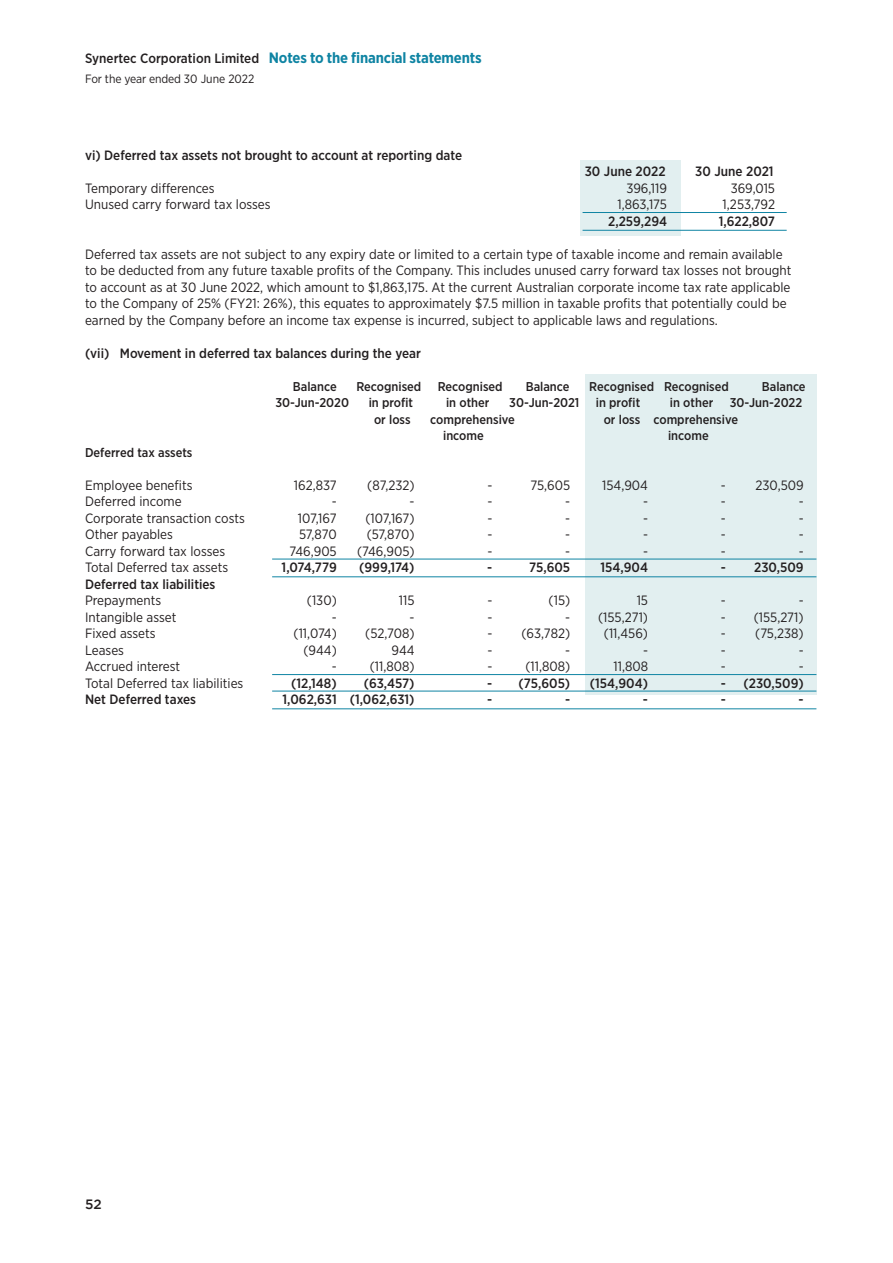
<style>
.page{position:relative;width:893px;height:1263px;background:#fff}
.page>*{position:absolute;margin:0;border:0;box-sizing:border-box;transform-origin:0 0}
.t1{font:700 15px "Gotham Narrow";letter-spacing:-.01em;color:#0f84a3}
.t2{font:13.5px/16.5px "Gotham Narrow";color:#231f20}
.t3{font:500 13.5px "Gotham Narrow";color:#231f20}
.t4{font:500 13.5px "Gotham";color:#231f20}
.t5{font:500 12.75px "Gotham Narrow";color:#231f20}
.t6{font:12px "Gotham Narrow";letter-spacing:-.01em;color:#231f20}
.s1{font-weight:500;font-size:13.5px;color:#231f20}
</style>
<div class="page">
<div style="left:580px;top:160px;width:100px;height:75px;background:#e2eff0"></div>
<div style="left:585px;top:374px;width:231px;height:321px;background:#e2eff0"></div>
<hr style="left:583px;top:212px;width:204px;height:1px;background:#0f84a3">
<hr style="left:583px;top:230px;width:204px;height:1px;background:#0f84a3">
<hr style="left:272px;top:559px;width:544px;height:1px;background:#0f84a3">
<hr style="left:272px;top:576px;width:544px;height:1px;background:#0f84a3">
<hr style="left:272px;top:674px;width:544px;height:1px;background:#0f84a3">
<hr style="left:272px;top:691px;width:544px;height:1px;background:#0f84a3">
<hr style="left:272px;top:708px;width:544px;height:1px;background:#0f84a3">
<p class="t1" style="left:85px;top:48px;width:398px"><span class="s1">Synertec Corporation Limited</span> Notes to the financial statements</p>
<p class="t6" style="left:85px;top:71px;width:171px">For the year ended 30 June 2022</p>
<p class="t3" style="left:85px;top:146px;width:379px">vi) Deferred tax assets not brought to account at reporting date</p>
<p class="t3" style="left:585px;top:163px;width:82px">30 June 2022</p>
<p class="t3" style="left:695px;top:163px;width:80px">30 June 2021</p>
<p class="t2" style="left:85px;top:179px;width:131px">Temporary differences</p>
<p class="t2" style="left:626px;top:179px;width:42px">396,119</p>
<p class="t2" style="left:731px;top:179px;width:46px">369,015</p>
<p class="t2" style="left:85px;top:196px;width:187px">Unused carry forward tax losses</p>
<p class="t2" style="left:617px;top:196px;width:51px">1,863,175</p>
<p class="t2" style="left:723px;top:196px;width:54px">1,253,792</p>
<p class="t3" style="left:608px;top:212px;width:60px">2,259,294</p>
<p class="t3" style="left:719px;top:212px;width:58px">1,622,807</p>
<p class="t2" style="left:85px;top:245px;width:708px">Deferred tax assets are not subject to any expiry date or limited to a certain type of taxable income and remain available to be deducted from any future taxable profits of the Company. This includes unused carry forward tax losses not brought to account as at 30 June 2022, which amount to $1,863,175. At the current Australian corporate income tax rate applicable to the Company of 25% (FY21: 26%), this equates to approximately $7.5 million in taxable profits that potentially could be earned by the Company before an income tax expense is incurred, subject to applicable laws and regulations.</p>
<p class="t3" style="left:85px;top:344px;width:337px">(vii) Movement in deferred tax balances during the year</p>
<p class="t5" style="left:293px;top:378px;width:45px">Balance</p>
<p class="t5" style="left:356px;top:378px;width:66px">Recognised</p>
<p class="t5" style="left:438px;top:378px;width:66px">Recognised</p>
<p class="t5" style="left:526px;top:378px;width:45px">Balance</p>
<p class="t5" style="left:589px;top:378px;width:141px">Recognised Recognised</p>
<p class="t5" style="left:762px;top:378px;width:45px">Balance</p>
<p class="t5" style="left:275px;top:395px;width:75px">30-Jun-2020</p>
<p class="t5" style="left:369px;top:395px;width:46px">in profit</p>
<p class="t5" style="left:446px;top:395px;width:45px">in other</p>
<p class="t5" style="left:509px;top:395px;width:72px">30-Jun-2021</p>
<p class="t5" style="left:596px;top:395px;width:46px">in profit</p>
<p class="t5" style="left:670px;top:395px;width:45px">in other</p>
<p class="t5" style="left:730px;top:395px;width:74px">30-Jun-2022</p>
<p class="t5" style="left:374px;top:411px;width:38px">or loss</p>
<p class="t5" style="left:430px;top:411px;width:86px">comprehensive</p>
<p class="t5" style="left:604px;top:411px;width:136px">or loss comprehensive</p>
<p class="t5" style="left:443px;top:428px;width:42px">income</p>
<p class="t5" style="left:668px;top:428px;width:42px">income</p>
<p class="t5" style="left:85px;top:444px;width:109px">Deferred tax assets</p>
<p class="t2" style="left:85px;top:476px;width:109px">Employee benefits</p>
<p class="t2" style="left:294px;top:476px;width:44px">162,837</p>
<p class="t2" style="left:367px;top:476px;width:49px">(87,232)</p>
<p class="t2" style="left:487px;top:476px;width:7px">-</p>
<p class="t2" style="left:530px;top:476px;width:41px">75,605</p>
<p class="t2" style="left:602px;top:476px;width:47px">154,904</p>
<p class="t2" style="left:721px;top:476px;width:84px">- 230,509</p>
<p class="t2" style="left:85px;top:493px;width:98px">Deferred income</p>
<p class="t2" style="left:332px;top:493px;width:7px">-</p>
<p class="t2" style="left:410px;top:493px;width:7px">-</p>
<p class="t2" style="left:487px;top:493px;width:7px">-</p>
<p class="t2" style="left:565px;top:493px;width:7px">-</p>
<p class="t2" style="left:643px;top:493px;width:7px">-</p>
<p class="t2" style="left:721px;top:493px;width:7px">-</p>
<p class="t2" style="left:799px;top:493px;width:7px">-</p>
<p class="t2" style="left:85px;top:509px;width:161px">Corporate transaction costs</p>
<p class="t2" style="left:298px;top:509px;width:40px">107,167</p>
<p class="t2" style="left:365px;top:509px;width:51px">(107,167)</p>
<p class="t2" style="left:487px;top:509px;width:7px">-</p>
<p class="t2" style="left:565px;top:509px;width:7px">-</p>
<p class="t2" style="left:643px;top:509px;width:7px">-</p>
<p class="t2" style="left:721px;top:509px;width:7px">-</p>
<p class="t2" style="left:799px;top:509px;width:7px">-</p>
<p class="t2" style="left:85px;top:526px;width:89px">Other payables</p>
<p class="t2" style="left:299px;top:526px;width:39px">57,870</p>
<p class="t2" style="left:367px;top:526px;width:49px">(57,870)</p>
<p class="t2" style="left:487px;top:526px;width:7px">-</p>
<p class="t2" style="left:565px;top:526px;width:7px">-</p>
<p class="t2" style="left:643px;top:526px;width:7px">-</p>
<p class="t2" style="left:721px;top:526px;width:7px">-</p>
<p class="t2" style="left:799px;top:526px;width:7px">-</p>
<p class="t2" style="left:85px;top:542px;width:142px">Carry forward tax losses</p>
<p class="t2" style="left:290px;top:542px;width:49px">746,905</p>
<p class="t2" style="left:357px;top:542px;width:59px">(746,905)</p>
<p class="t2" style="left:487px;top:542px;width:7px">-</p>
<p class="t2" style="left:565px;top:542px;width:7px">-</p>
<p class="t2" style="left:643px;top:542px;width:7px">-</p>
<p class="t2" style="left:721px;top:542px;width:7px">-</p>
<p class="t2" style="left:799px;top:542px;width:7px">-</p>
<p class="t2" style="left:85px;top:559px;width:145px">Total Deferred tax assets</p>
<p class="t3" style="left:282px;top:559px;width:57px">1,074,779</p>
<p class="t3" style="left:359px;top:559px;width:57px">(999,174)</p>
<p class="t3" style="left:487px;top:559px;width:7px">-</p>
<p class="t3" style="left:529px;top:559px;width:43px">75,605</p>
<p class="t3" style="left:600px;top:559px;width:49px">154,904</p>
<p class="t3" style="left:721px;top:559px;width:84px">- 230,509</p>
<p class="t3" style="left:85px;top:575px;width:132px">Deferred tax liabilities</p>
<p class="t2" style="left:85px;top:592px;width:78px">Prepayments</p>
<p class="t2" style="left:307px;top:592px;width:31px">(130)</p>
<p class="t2" style="left:399px;top:592px;width:17px">115</p>
<p class="t2" style="left:487px;top:592px;width:7px">-</p>
<p class="t2" style="left:549px;top:592px;width:23px">(15)</p>
<p class="t2" style="left:637px;top:592px;width:13px">15</p>
<p class="t2" style="left:721px;top:592px;width:7px">-</p>
<p class="t2" style="left:799px;top:592px;width:7px">-</p>
<p class="t2" style="left:85px;top:608px;width:93px">Intangible asset</p>
<p class="t2" style="left:332px;top:608px;width:7px">-</p>
<p class="t2" style="left:410px;top:608px;width:7px">-</p>
<p class="t2" style="left:487px;top:608px;width:7px">-</p>
<p class="t2" style="left:565px;top:608px;width:84px">- (155,271)</p>
<p class="t2" style="left:721px;top:608px;width:84px">- (155,271)</p>
<p class="t2" style="left:85px;top:625px;width:72px">Fixed assets</p>
<p class="t2" style="left:294px;top:625px;width:45px">(11,074)</p>
<p class="t2" style="left:365px;top:625px;width:51px">(52,708)</p>
<p class="t2" style="left:487px;top:625px;width:84px">- (63,782)</p>
<p class="t2" style="left:604px;top:625px;width:46px">(11,456)</p>
<p class="t2" style="left:721px;top:625px;width:84px">- (75,238)</p>
<p class="t2" style="left:85px;top:641px;width:41px">Leases</p>
<p class="t2" style="left:303px;top:641px;width:35px">(944)</p>
<p class="t2" style="left:391px;top:641px;width:25px">944</p>
<p class="t2" style="left:487px;top:641px;width:7px">-</p>
<p class="t2" style="left:565px;top:641px;width:7px">-</p>
<p class="t2" style="left:643px;top:641px;width:7px">-</p>
<p class="t2" style="left:721px;top:641px;width:7px">-</p>
<p class="t2" style="left:799px;top:641px;width:7px">-</p>
<p class="t2" style="left:85px;top:658px;width:97px">Accrued interest</p>
<p class="t2" style="left:332px;top:658px;width:7px">-</p>
<p class="t2" style="left:370px;top:658px;width:46px">(11,808)</p>
<p class="t2" style="left:487px;top:658px;width:7px">-</p>
<p class="t2" style="left:525px;top:658px;width:46px">(11,808)</p>
<p class="t2" style="left:613px;top:658px;width:36px">11,808</p>
<p class="t2" style="left:721px;top:658px;width:7px">-</p>
<p class="t2" style="left:799px;top:658px;width:7px">-</p>
<p class="t2" style="left:85px;top:674px;width:160px">Total Deferred tax liabilities</p>
<p class="t3" style="left:291px;top:674px;width:47px">(12,148)</p>
<p class="t3" style="left:364px;top:674px;width:52px">(63,457)</p>
<p class="t3" style="left:487px;top:674px;width:84px">- (75,605)</p>
<p class="t3" style="left:590px;top:674px;width:60px">(154,904)</p>
<p class="t3" style="left:721px;top:674px;width:84px">- (230,509)</p>
<p class="t3" style="left:85px;top:691px;width:113px">Net Deferred taxes</p>
<p class="t3" style="left:283px;top:691px;width:134px">1,062,631 (1,062,631)</p>
<p class="t3" style="left:487px;top:691px;width:7px">-</p>
<p class="t3" style="left:565px;top:691px;width:7px">-</p>
<p class="t3" style="left:643px;top:691px;width:7px">-</p>
<p class="t3" style="left:721px;top:691px;width:7px">-</p>
<p class="t3" style="left:799px;top:691px;width:7px">-</p>
<p class="t4" style="left:85px;top:1196px;width:18px">52</p>
</div>
